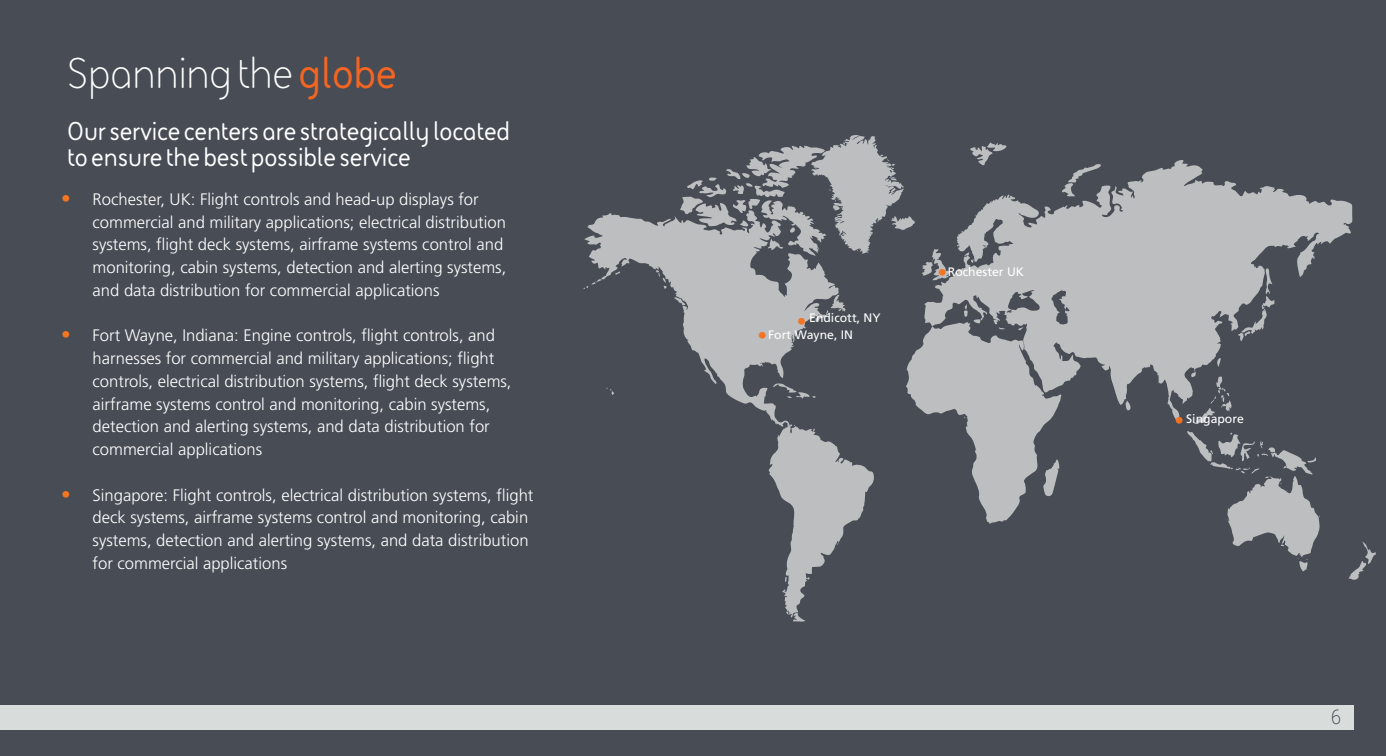
<style>
.page{position:relative;width:1386px;height:756px;background:#474c55}
.page>*{position:absolute;margin:0;border:0;box-sizing:border-box;transform-origin:0 0}
.t1{font:43.75px "BAE Systems";letter-spacing:-.005em;color:#fff}
.t2{font:700 26.25px/26.2px "BAE Systems";letter-spacing:-.005em;color:#fff}
.t3{font:21px "BAE Systems";color:#474c55}
.t4{font:19.25px "Frutiger LT Pro";color:#f47421}
.t5{font:300 16.62px/22.8px "Frutiger LT Pro";color:#fff}
.t6{font:12.25px "Frutiger LT Pro";color:#fff}
.s1{font-weight:700;color:#f26522}
.s2{font-weight:400;font-size:19.25px;color:#f47421}
.s3{font-size:19.25px;color:#f47421}
</style>
<div class="page">
<svg style="left:583px;top:135px;width:793px;height:486px"></svg>
<div style="left:0;top:705px;width:1354px;height:25px;background:#d8dcdb"></div>
<h1 class="t1" style="left:67px;top:45px;width:331px">Spanning the <span class="s1">globe</span></h1>
<h2 class="t2" style="left:67px;top:117px;width:444px">Our service centers are strategically located to ensure the best possible service</h2>
<p class="t5" style="left:93px;top:188px;width:415px;text-indent:-32px"><span class="s2">•</span> Rochester, UK: Flight controls and head-up displays for commercial and military applications; electrical distribution systems, flight deck systems, airframe systems control and monitoring, cabin systems, detection and alerting systems, and data distribution for commercial applications</p>
<p class="t5" style="left:93px;top:324px;width:421px;text-indent:-32px"><span class="s2">•</span> Fort Wayne, Indiana: Engine controls, flight controls, and harnesses for commercial and military applications; flight controls, electrical distribution systems, flight deck systems, airframe systems control and monitoring, cabin systems, detection and alerting systems, and data distribution for commercial applications</p>
<p class="t5" style="left:93px;top:484px;width:442px;text-indent:-32px"><span class="s2">•</span> Singapore: Flight controls, electrical distribution systems, flight deck systems, airframe systems control and monitoring, cabin systems, detection and alerting systems, and data distribution for commercial applications</p>
<p class="t6" style="left:797px;top:311px;width:85px"><span class="s3">•</span> Endicott, NY</p>
<p class="t6" style="left:768px;top:327px;width:86px">Fort Wayne, IN</p>
<p class="t4" style="left:758px;top:324px;width:11px">•</p>
<p class="t6" style="left:948px;top:265px;width:78px">Rochester UK</p>
<p class="t4" style="left:938px;top:261px;width:11px">•</p>
<p class="t6" style="left:1186px;top:412px;width:59px">Singapore</p>
<p class="t4" style="left:1174px;top:409px;width:11px">•</p>
<p class="t3" style="left:1331px;top:703px;width:12px">6</p>
</div>
